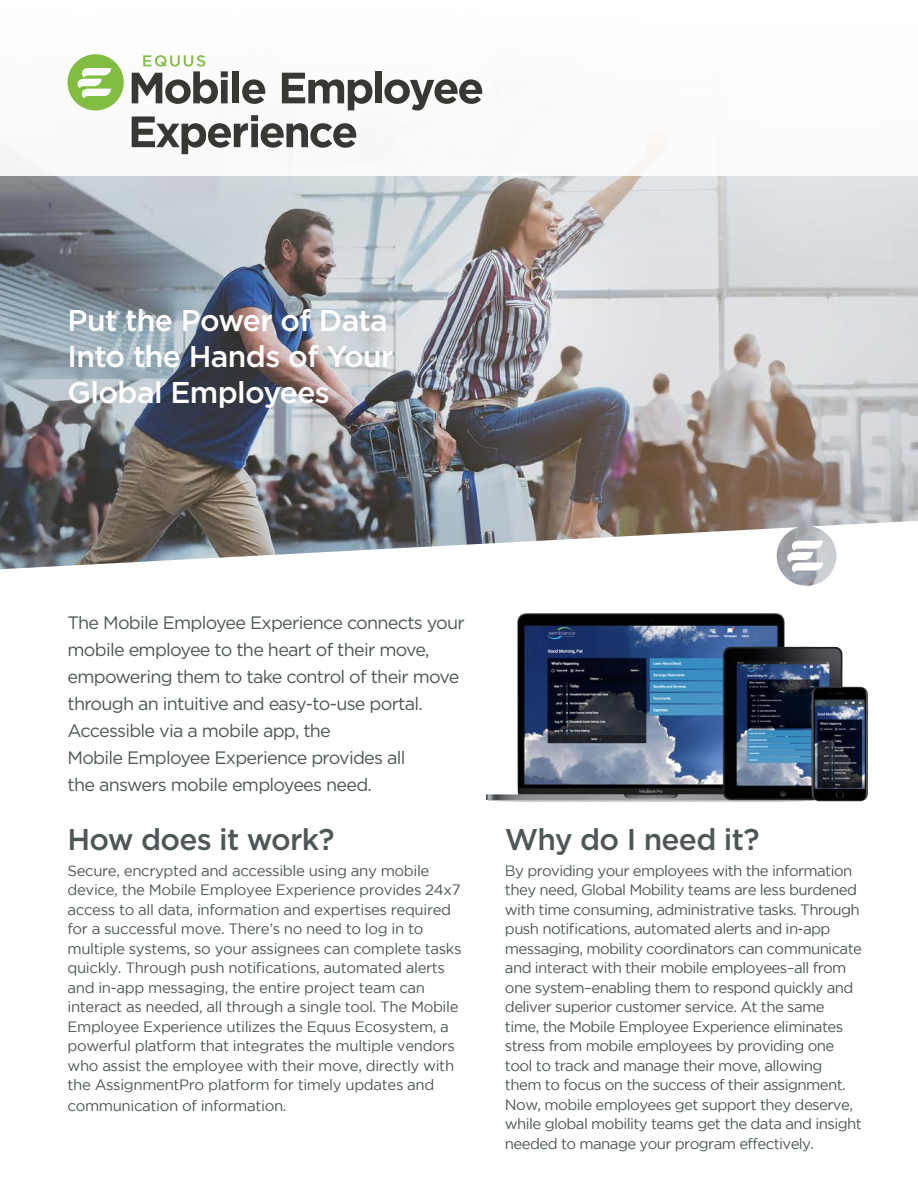
<style>
.page{position:relative;width:918px;height:1188px;background:#fff}
.page>*{position:absolute;margin:0;border:0;box-sizing:border-box;transform-origin:0 0}
.t1{font:500 30px/36px "Gotham";letter-spacing:-.02em;color:#fff}
.t2{font:500 30px "Gotham";letter-spacing:-.025em;color:#4e5758}
.t3{font:18px/27px "Gotham";letter-spacing:-.04em;color:#4e5758}
.front_body{font:15px/19.5px "Gotham";letter-spacing:-.04em;color:#4e5758}
</style>
<div class="page">
<img style="left:0;top:176px;width:918px;height:343px">
<svg style="left:68px;top:54px;width:56px;height:56px"></svg>
<div style="left:375px;top:71px;width:7px;height:32px;background:#373834"></div>
<svg style="left:384px;top:79px;width:98px;height:32px"></svg>
<svg style="left:132px;top:55px;width:240px;height:99px"></svg>
<svg style="left:0;top:519px;width:918px;height:67px"></svg>
<svg style="left:787px;top:541px;width:36px;height:32px"></svg>
<img style="left:486px;top:613px;width:383px;height:189px">
<p class="t1" style="left:67px;top:302px;width:328px">Put the Power of Data<br>Into the Hands of Your<br>Global Employees</p>
<p class="t3" style="left:68px;top:608px;width:399px">The Mobile Employee Experience connects your mobile employee to the heart of their move, empowering them to take control of their move through an intuitive and easy-to-use portal.<br>Accessible via a mobile app, the</p>
<p class="t3" style="left:68px;top:743px;width:340px">Mobile Employee Experience provides all the answers mobile employees need.</p>
<p class="t2" style="left:68px;top:819px;width:269px">How does it work?</p>
<p class="front_body" style="left:68px;top:861px;width:396px">Secure, encrypted and accessible using any mobile device, the Mobile Employee Experience provides 24x7 access to all data, information and expertises required for a successful move. There’s no need to log in to multiple systems, so your assignees can complete tasks quickly. Through push notifications, automated alerts and in-app messaging, the entire project team can interact as needed, all through a single tool. The Mobile Employee Experience utilizes the Equus Ecosystem, a powerful platform that integrates the multiple vendors who assist the employee with their move, directly with the AssignmentPro platform for timely updates and</p>
<p class="front_body" style="left:68px;top:1096px;width:221px">communication of information.</p>
<p class="t2" style="left:505px;top:819px;width:256px">Why do I need it?</p>
<p class="front_body" style="left:505px;top:861px;width:359px">By providing your employees with the information they need, Global Mobility teams are less burdened with time consuming, administrative tasks. Through push notifications, automated alerts and in-app messaging, mobility coordinators can communicate and interact with their mobile employees–all from one system–enabling them to respond quickly and deliver superior customer service. At the same time, the Mobile Employee Experience eliminates stress from mobile employees by providing one tool to track and manage their move, allowing them to focus on the success of their assignment.<br>Now, mobile employees get support they deserve, while global mobility teams get the data and insight needed to manage your program effectively.</p>
</div>
